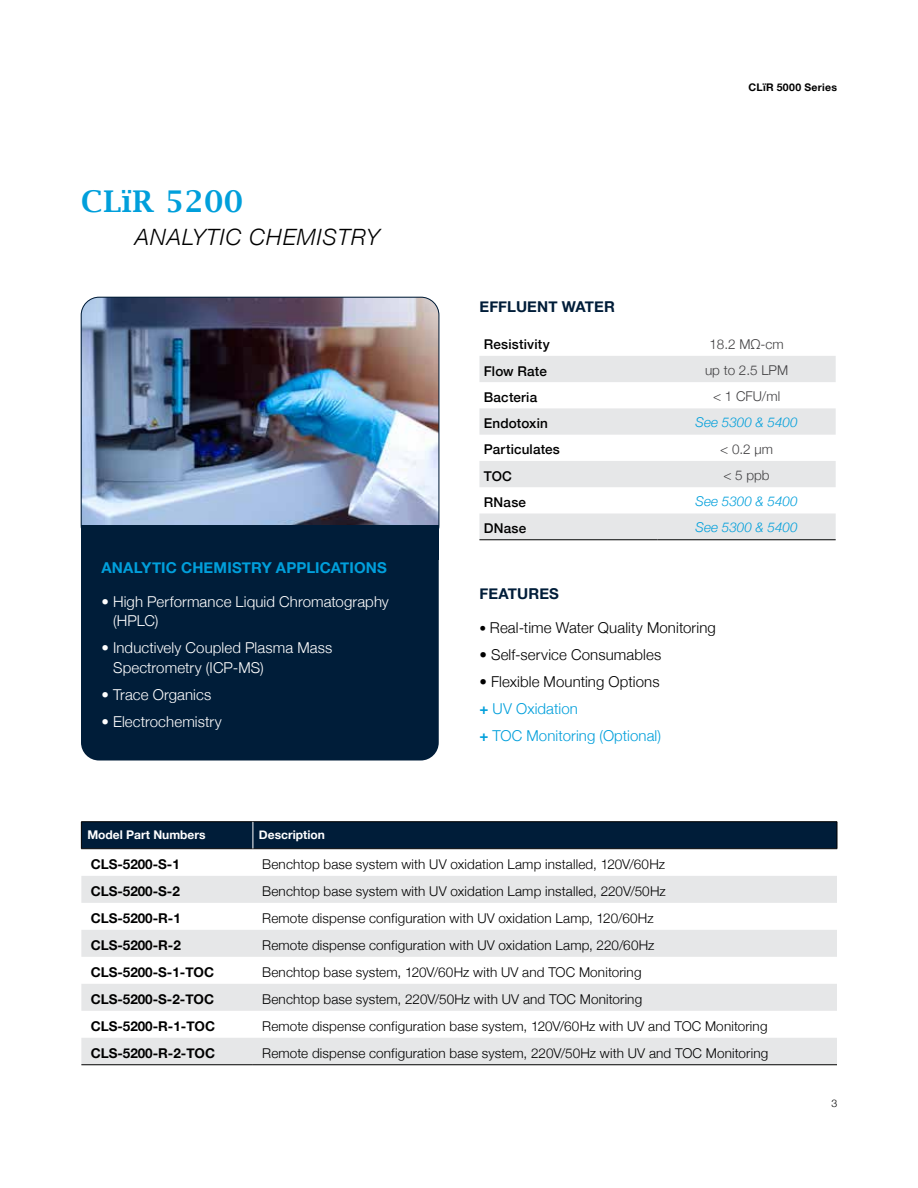
<style>
.page{position:relative;width:918px;height:1188px;background:#fff}
.page>*{position:absolute;margin:0;border:0;box-sizing:border-box;transform-origin:0 0}
.t1{font:600 30px "Lucida Bright";letter-spacing:.03em;color:#009fdb}
.t2{font:italic 300 22.5px "Helvetica Neue";letter-spacing:.04em;color:#000}
.t3{font:300 15px/19.5px "Helvetica Neue";letter-spacing:.005em;color:#fff}
.t4{font:300 15px/27px "Helvetica Neue";letter-spacing:.005em;color:#009fdb}
.t5{font:300 15px "Helvetica Neue";letter-spacing:.01em;color:#000}
.t6{font:700 15px "Helvetica Neue";letter-spacing:.01em;color:#009fdb}
.t7{font:700 15px "Helvetica Neue";letter-spacing:.005em;color:#001d39}
.t8{font:300 13.5px "Helvetica Neue";letter-spacing:.01em;color:#000}
.t9{font:700 13.5px "Helvetica Neue";color:#000}
.t10{font:500 13.5px "Helvetica Neue";letter-spacing:.01em;color:#000}
.t11{font:300 13.5px "Helvetica Neue";color:#414042}
.t12{font:italic 300 13.5px "Helvetica Neue";color:#009fdb}
.t13{font:700 12px "Helvetica Neue";color:#fff}
.t14{font:700 10.5px "Helvetica Neue";letter-spacing:.03em;color:#000}
.t15{font:300 10.5px "Helvetica Neue";color:#000}
.s1{font-weight:500;font-size:13.5px}
.s2{color:#000}
.s3{font-weight:700}
</style>
<div class="page">
<div style="left:81px;top:537px;width:358px;height:224px;background:#001d39;border-radius:18px"></div>
<img style="left:81px;top:297px;width:358px;height:228px">
<svg style="left:81px;top:849px;width:756px;height:1px"></svg>
<svg style="left:81px;top:876px;width:756px;height:189px;fill:#e6e7e8"></svg>
<hr style="left:81px;top:821px;width:172px;height:1px;background:#000">
<hr style="left:253px;top:821px;width:584px;height:1px;background:#000">
<svg style="left:81px;top:822px;width:757px;height:27px;background:#011d37"></svg>
<hr style="left:81px;top:1065px;width:172px;height:1px;background:#000">
<hr style="left:253px;top:1065px;width:584px;height:1px;background:#000">
<svg style="left:479px;top:356px;width:357px;height:184px;fill:#e6e7e8"></svg>
<hr style="left:479px;top:540px;width:179px;height:1px;background:#000">
<hr style="left:658px;top:540px;width:178px;height:1px;background:#000">
<div style="left:81px;top:525px;width:358px;height:35px;background:#001d39"></div>
<h1 class="t1" style="left:81px;top:184px;width:163px">CLïR 5200</h1>
<h2 class="t2" style="left:135px;top:219px;width:246px">ANALYTIC CHEMISTRY</h2>
<p class="t6" style="left:101px;top:556px;width:287px">ANALYTIC CHEMISTRY APPLICATIONS</p>
<p class="t3" style="left:113px;top:591px;width:277px;text-indent:-12px">• High Performance Liquid Chromatography (HPLC)</p>
<p class="t3" style="left:113px;top:637px;width:221px;text-indent:-12px">• Inductively Coupled Plasma Mass<br>Spectrometry (ICP-MS)</p>
<p class="t3" style="left:101px;top:684px;width:111px">• Trace Organics</p>
<p class="t3" style="left:101px;top:711px;width:122px">• Electrochemistry</p>
<p class="t7" style="left:479px;top:295px;width:137px">EFFLUENT WATER</p>
<p class="t14" style="left:749px;top:79px;width:90px">CLïR 5000 Series</p>
<p class="t10" style="left:484px;top:334px;width:67px">Resistivity</p>
<p class="t11" style="left:709px;top:333px;width:76px">18.2 MΩ-cm</p>
<p class="t10" style="left:484px;top:360px;width:65px">Flow Rate</p>
<p class="t11" style="left:705px;top:359px;width:85px">up to 2.5 LPM</p>
<p class="t10" style="left:484px;top:386px;width:55px">Bacteria</p>
<p class="t11" style="left:713px;top:385px;width:69px">&lt; 1 CFU/ml</p>
<p class="t10" style="left:484px;top:412px;width:66px">Endotoxin</p>
<p class="t12" style="left:696px;top:412px;width:104px">See 5300 &amp; 5400</p>
<p class="t10" style="left:484px;top:439px;width:78px">Particulates</p>
<p class="t11" style="left:720px;top:438px;width:54px">&lt; 0.2 µm</p>
<p class="t10" style="left:484px;top:465px;width:30px">TOC</p>
<p class="t11" style="left:724px;top:464px;width:48px">&lt; 5 ppb</p>
<p class="t10" style="left:484px;top:491px;width:44px">RNase</p>
<p class="t12" style="left:696px;top:491px;width:104px">See 5300 &amp; 5400</p>
<p class="t10" style="left:484px;top:518px;width:44px">DNase</p>
<p class="t12" style="left:696px;top:517px;width:104px">See 5300 &amp; 5400</p>
<p class="t7" style="left:479px;top:582px;width:81px">FEATURES</p>
<p class="t5" style="left:479px;top:616px;width:238px"><span class="s1">•</span> Real-time Water Quality Monitoring</p>
<p class="t5" style="left:479px;top:643px;width:183px">• Self-service Consumables</p>
<p class="t4" style="left:479px;top:667px;width:183px"><span class="s2">• Flexible Mounting Options </span><span class="s3">+</span> UV Oxidation<br><span class="s3">+</span> TOC Monitoring (Optional)</p>
<p class="t13" style="left:87px;top:826px;width:120px">Model Part Numbers</p>
<p class="t13" style="left:259px;top:826px;width:67px">Description</p>
<p class="t9" style="left:91px;top:854px;width:91px">CLS-5200-S-1</p>
<p class="t8" style="left:262px;top:853px;width:404px">Benchtop base system with UV oxidation Lamp installed, 120V/60Hz</p>
<p class="t9" style="left:91px;top:881px;width:91px">CLS-5200-S-2</p>
<p class="t8" style="left:262px;top:880px;width:405px">Benchtop base system with UV oxidation Lamp installed, 220V/50Hz</p>
<p class="t9" style="left:91px;top:908px;width:92px">CLS-5200-R-1</p>
<p class="t8" style="left:262px;top:907px;width:393px">Remote dispense configuration with UV oxidation Lamp, 120/60Hz</p>
<p class="t9" style="left:91px;top:935px;width:92px">CLS-5200-R-2</p>
<p class="t8" style="left:262px;top:934px;width:394px">Remote dispense configuration with UV oxidation Lamp, 220/60Hz</p>
<p class="t9" style="left:91px;top:962px;width:125px">CLS-5200-S-1-TOC</p>
<p class="t8" style="left:262px;top:961px;width:381px">Benchtop base system, 120V/60Hz with UV and TOC Monitoring</p>
<p class="t9" style="left:91px;top:988px;width:125px">CLS-5200-S-2-TOC</p>
<p class="t8" style="left:262px;top:988px;width:381px">Benchtop base system, 220V/50Hz with UV and TOC Monitoring</p>
<p class="t9" style="left:91px;top:1015px;width:126px">CLS-5200-R-1-TOC</p>
<p class="t8" style="left:262px;top:1015px;width:507px">Remote dispense configuration base system, 120V/60Hz with UV and TOC Monitoring</p>
<p class="t9" style="left:91px;top:1042px;width:126px">CLS-5200-R-2-TOC</p>
<p class="t8" style="left:262px;top:1042px;width:507px">Remote dispense configuration base system, 220V/50Hz with UV and TOC Monitoring</p>
<p class="t15" style="left:831px;top:1095px;width:7px">3</p>
</div>
